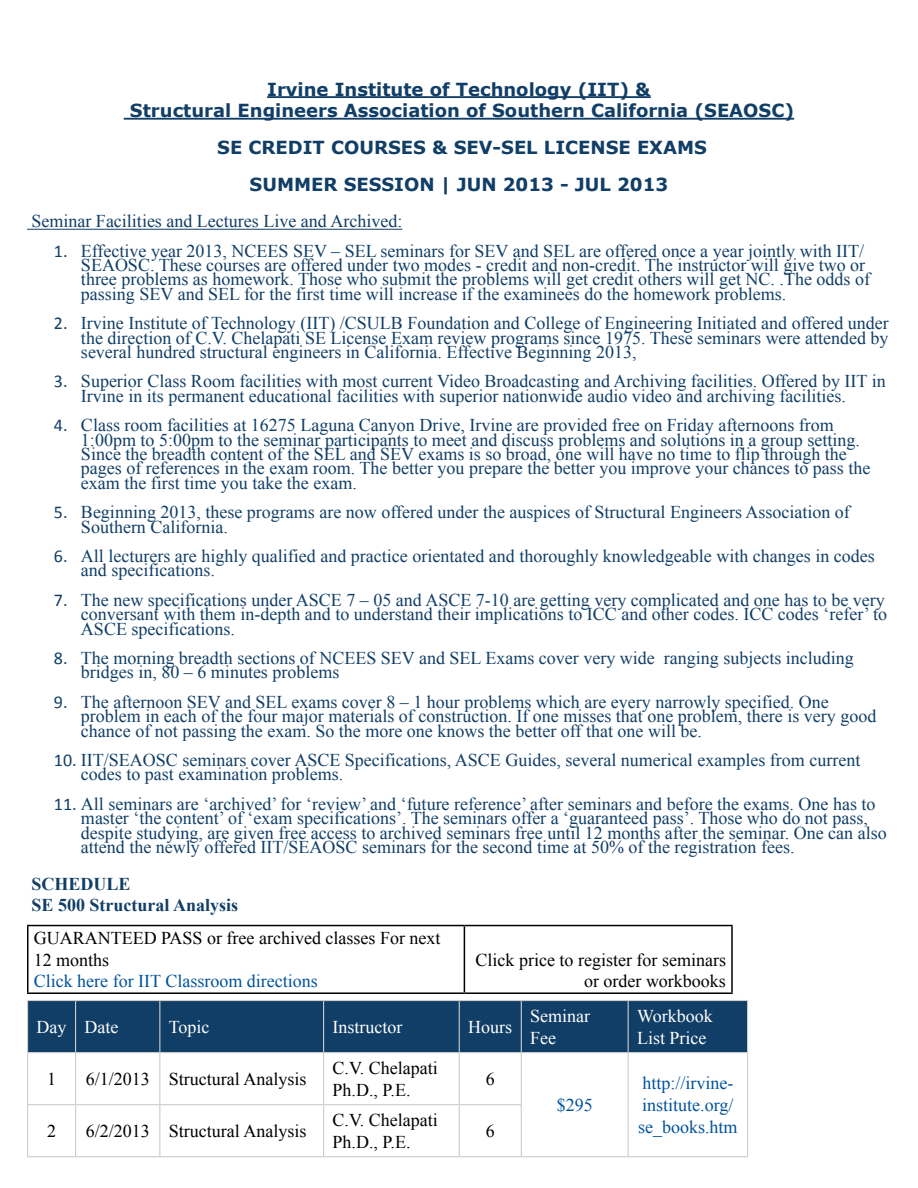
<style>
.page{position:relative;width:918px;height:1188px;background:#fff}
.page>*{position:absolute;margin:0;border:0;box-sizing:border-box;transform-origin:0 0}
.t1{font:18px/14.4px "Times New Roman";color:#113e66}
.t2{font:18px/21.6px "Times New Roman";color:#000}
.t3{font:700 18px/21.6px "Verdana";color:#113e66;text-align:center}
.t4{font:18px/21.6px "Times New Roman";color:#00529b}
.t5{font:18px/21.6px "Times New Roman";color:#fff}
.t6{font:700 18px/21.6px "Times New Roman";color:#113e66}
.s1{font-family:"Calibri"}
</style>
<div class="page">
<hr style="left:267px;top:96px;width:384px;height:2px;background:#113e66">
<hr style="left:124px;top:118px;width:670px;height:2px;background:#113e66">
<hr style="left:27px;top:229px;width:375px;height:1px;background:#113e66">
<hr style="left:27px;top:925px;width:437px;height:1px;background:#000">
<hr style="left:27px;top:926px;width:1px;height:66px;background:#000">
<hr style="left:464px;top:925px;width:269px;height:1px;background:#000">
<hr style="left:464px;top:926px;width:1px;height:66px;background:#000">
<hr style="left:731px;top:926px;width:2px;height:66px;background:#000">
<hr style="left:27px;top:992px;width:437px;height:2px;background:#000">
<hr style="left:464px;top:992px;width:269px;height:2px;background:#000">
<div style="left:28px;top:1001px;width:719px;height:51px;background:#113e66"></div>
<hr style="left:27px;top:1000px;width:49px;height:1px;background:#ccc">
<hr style="left:76px;top:1000px;width:84px;height:1px;background:#ccc">
<hr style="left:160px;top:1000px;width:164px;height:1px;background:#ccc">
<hr style="left:324px;top:1000px;width:135px;height:1px;background:#ccc">
<hr style="left:459px;top:1000px;width:62px;height:1px;background:#ccc">
<hr style="left:521px;top:1000px;width:107px;height:1px;background:#ccc">
<hr style="left:628px;top:1000px;width:120px;height:1px;background:#ccc">
<hr style="left:27px;top:1052px;width:49px;height:1px;background:#ccc">
<hr style="left:76px;top:1052px;width:84px;height:1px;background:#ccc">
<hr style="left:160px;top:1052px;width:164px;height:1px;background:#ccc">
<hr style="left:324px;top:1052px;width:135px;height:1px;background:#ccc">
<hr style="left:459px;top:1052px;width:62px;height:1px;background:#ccc">
<hr style="left:521px;top:1052px;width:107px;height:1px;background:#ccc">
<hr style="left:628px;top:1052px;width:120px;height:1px;background:#ccc">
<hr style="left:27px;top:1104px;width:49px;height:1px;background:#ccc">
<hr style="left:76px;top:1104px;width:84px;height:1px;background:#ccc">
<hr style="left:160px;top:1104px;width:164px;height:1px;background:#ccc">
<hr style="left:324px;top:1104px;width:135px;height:1px;background:#ccc">
<hr style="left:459px;top:1104px;width:63px;height:1px;background:#ccc">
<hr style="left:27px;top:1156px;width:49px;height:1px;background:#ccc">
<hr style="left:76px;top:1156px;width:84px;height:1px;background:#ccc">
<hr style="left:160px;top:1156px;width:164px;height:1px;background:#ccc">
<hr style="left:324px;top:1156px;width:135px;height:1px;background:#ccc">
<hr style="left:459px;top:1156px;width:62px;height:1px;background:#ccc">
<hr style="left:521px;top:1156px;width:107px;height:1px;background:#ccc">
<hr style="left:628px;top:1156px;width:120px;height:1px;background:#ccc">
<hr style="left:27px;top:1001px;width:1px;height:51px;background:#ccc">
<hr style="left:27px;top:1053px;width:1px;height:51px;background:#ccc">
<hr style="left:27px;top:1105px;width:1px;height:51px;background:#ccc">
<hr style="left:75px;top:1001px;width:1px;height:51px;background:#ccc">
<hr style="left:159px;top:1001px;width:1px;height:51px;background:#ccc">
<hr style="left:323px;top:1001px;width:1px;height:51px;background:#ccc">
<hr style="left:459px;top:1001px;width:1px;height:51px;background:#ccc">
<hr style="left:521px;top:1001px;width:1px;height:51px;background:#ccc">
<hr style="left:628px;top:1001px;width:1px;height:51px;background:#ccc">
<hr style="left:747px;top:1001px;width:1px;height:51px;background:#ccc">
<hr style="left:75px;top:1053px;width:1px;height:51px;background:#ccc">
<hr style="left:159px;top:1053px;width:1px;height:51px;background:#ccc">
<hr style="left:323px;top:1053px;width:1px;height:51px;background:#ccc">
<hr style="left:459px;top:1053px;width:1px;height:51px;background:#ccc">
<hr style="left:521px;top:1053px;width:1px;height:51px;background:#ccc">
<hr style="left:628px;top:1053px;width:1px;height:52px;background:#ccc">
<hr style="left:747px;top:1053px;width:1px;height:52px;background:#ccc">
<hr style="left:628px;top:1105px;width:1px;height:51px;background:#ccc">
<hr style="left:747px;top:1105px;width:1px;height:51px;background:#ccc">
<hr style="left:75px;top:1105px;width:1px;height:51px;background:#ccc">
<hr style="left:159px;top:1105px;width:1px;height:51px;background:#ccc">
<hr style="left:323px;top:1105px;width:1px;height:51px;background:#ccc">
<hr style="left:459px;top:1105px;width:1px;height:51px;background:#ccc">
<hr style="left:521px;top:1105px;width:1px;height:51px;background:#ccc">
<p class="t3" style="left:130px;top:79px;width:666px">Irvine Institute of Technology (IIT) &amp;<br>Structural Engineers Association of Southern California (SEAOSC)</p>
<p class="t3" style="left:217px;top:129px;width:491px;line-height:36.6px">SE CREDIT COURSES &amp; SEV-SEL LICENSE EXAMS<br>SUMMER SESSION | JUN 2013 - JUL 2013</p>
<p class="t1" style="left:31px;top:214px;width:372px">Seminar Facilities and Lectures Live and Archived:</p>
<p class="t1" style="left:81px;top:243px;width:791px;text-indent:-27px"><span class="s1">1.</span> Effective year 2013, NCEES SEV – SEL seminars for SEV and SEL are offered once a year jointly with IIT/ SEAOSC. These courses are offered under two modes - credit and non-credit. The instructor will give two or three problems as homework. Those who submit the problems will get credit others will get NC. .The odds of passing SEV and SEL for the first time will increase if the examinees do the homework problems.</p>
<p class="t1" style="left:81px;top:316px;width:809px;text-align:justify;text-indent:-27px"><span class="s1">2.</span> Irvine Institute of Technology (IIT) /CSULB Foundation and College of Engineering Initiated and offered under the direction of C.V. Chelapati SE License Exam review programs since 1975. These seminars were attended by several hundred structural engineers in California. Effective Beginning 2013,</p>
<p class="t1" style="left:81px;top:374px;width:806px;text-indent:-27px"><span class="s1">3.</span> Superior Class Room facilities with most current Video Broadcasting and Archiving facilities. Offered by IIT in<br>Irvine in its permanent educational facilities with superior nationwide audio video and archiving facilities.</p>
<p class="t1" style="left:81px;top:418px;width:791px;text-indent:-27px"><span class="s1">4.</span> Class room facilities at 16275 Laguna Canyon Drive, Irvine are provided free on Friday afternoons from 1:00pm to 5:00pm to the seminar participants to meet and discuss problems and solutions in a group setting.<br>Since the breadth content of the SEL and SEV exams is so broad, one will have no time to flip through the pages of references in the exam room. The better you prepare the better you improve your chances to pass the exam the first time you take the exam.</p>
<p class="t1" style="left:81px;top:505px;width:770px;text-indent:-27px"><span class="s1">5.</span> Beginning 2013, these programs are now offered under the auspices of Structural Engineers Association of<br>Southern California.</p>
<p class="t1" style="left:81px;top:549px;width:795px;text-indent:-27px"><span class="s1">6.</span> All lecturers are highly qualified and practice orientated and thoroughly knowledgeable with changes in codes and specifications.</p>
<p class="t1" style="left:81px;top:592px;width:808px;text-indent:-27px"><span class="s1">7.</span> The new specifications under ASCE 7 – 05 and ASCE 7-10 are getting very complicated and one has to be very conversant with them in-depth and to understand their implications to ICC and other codes. ICC codes ‘refer’ to<br>ASCE specifications.</p>
<p class="t1" style="left:81px;top:651px;width:774px;text-indent:-27px"><span class="s1">8.</span> The morning breadth sections of NCEES SEV and SEL Exams cover very wide ranging subjects including bridges in, 80 – 6 minutes problems</p>
<p class="t1" style="left:81px;top:694px;width:797px;text-indent:-27px"><span class="s1">9.</span> The afternoon SEV and SEL exams cover 8 – 1 hour problems which are every narrowly specified. One problem in each of the four major materials of construction. If one misses that one problem, there is very good chance of not passing the exam. So the more one knows the better off that one will be.</p>
<p class="t1" style="left:81px;top:753px;width:781px;text-indent:-27px"><span class="s1">10.</span> IIT/SEAOSC seminars cover ASCE Specifications, ASCE Guides, several numerical examples from current codes to past examination problems.</p>
<p class="t1" style="left:81px;top:796px;width:807px;text-indent:-27px"><span class="s1">11.</span> All seminars are ‘archived’ for ‘review’ and ‘future reference’ after seminars and before the exams. One has to master ‘the content’ of ‘exam specifications’. The seminars offer a ‘guaranteed pass’. Those who do not pass, despite studying, are given free access to archived seminars free until 12 months after the seminar. One can also attend the newly offered IIT/SEAOSC seminars for the second time at 50% of the registration fees.</p>
<p class="t6" style="left:31px;top:872px;width:208px">SCHEDULE<br>SE 500 Structural Analysis</p>
<p class="t2" style="left:34px;top:927px;width:408px">GUARANTEED PASS or free archived classes For next<br>12 months</p>
<p class="t4" style="left:34px;top:970px;width:286px">Click here for IIT Classroom directions</p>
<p class="t2" style="left:476px;top:949px;width:252px;text-align:right">Click price to register for seminars or order workbooks</p>
<p class="t5" style="left:37px;top:1016px;width:83px">Day Date</p>
<p class="t5" style="left:169px;top:1016px;width:42px">Topic</p>
<p class="t5" style="left:333px;top:1016px;width:71px">Instructor</p>
<p class="t5" style="left:468px;top:1016px;width:45px">Hours</p>
<p class="t5" style="left:530px;top:1005px;width:61px">Seminar<br>Fee</p>
<p class="t5" style="left:637px;top:1005px;width:77px">Workbook<br>List Price</p>
<p class="t2" style="left:47px;top:1068px;width:10px">1</p>
<p class="t2" style="left:86px;top:1068px;width:222px">6/1/2013 Structural Analysis</p>
<p class="t2" style="left:333px;top:1057px;width:107px">C.V. Chelapati<br>Ph.D., P.E.</p>
<p class="t2" style="left:486px;top:1068px;width:10px">6</p>
<p class="t4" style="left:557px;top:1094px;width:37px">$295</p>
<p class="t4" style="left:642px;top:1072px;width:93px">http://irvine&shy;institute.org/</p>
<p class="t2" style="left:333px;top:1109px;width:107px">C.V. Chelapati</p>
<p class="t4" style="left:638px;top:1115px;width:101px">se_books.htm</p>
<p class="t2" style="left:333px;top:1131px;width:80px">Ph.D., P.E.</p>
<p class="t2" style="left:47px;top:1120px;width:10px">2</p>
<p class="t2" style="left:86px;top:1120px;width:222px">6/2/2013 Structural Analysis</p>
<p class="t2" style="left:486px;top:1120px;width:10px">6</p>
</div>
